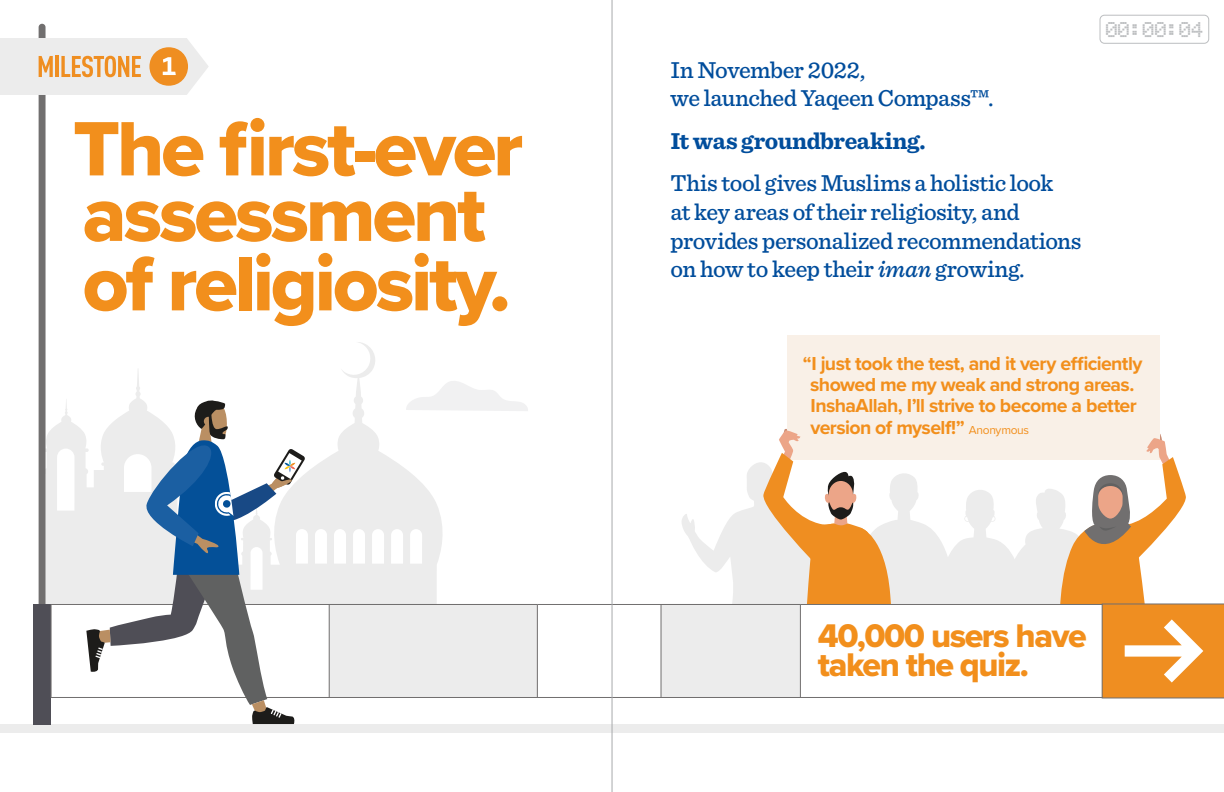
<style>
.page{position:relative;width:1224px;height:792px;background:#fff}
.page>*{position:absolute;margin:0;border:0;box-sizing:border-box;transform-origin:0 0}
.t1{font:79.9px/67.5px "Proxima Nova Extrabld";letter-spacing:-.04em;color:#f28f1c}
.t2{font:34px/28.8px "Proxima Nova Extrabld";letter-spacing:-.04em;color:#f28f1c}
.t3{font:500 24px/28.8px "Sentinel";letter-spacing:-.02em;color:#004d9c}
.t4{font:700 24px "Sentinel";letter-spacing:-.015em;color:#004d9c}
.t5{font:20px "Electronic Highway Sign";color:#bcbec0}
.t6{font:700 19.5px/21.3px "Proxima Nova";letter-spacing:-.03em;color:#f28f1c}
.s1{font-style:italic}
.s2{font-weight:400;font-size:12px}
</style>
<div class="page">
<div style="left:787px;top:335px;width:373px;height:125px;background:#f9f0e7"></div>
<svg style="left:46px;top:342px;width:397px;height:262px"></svg>
<svg style="left:57px;top:449px;width:18px;height:62px"></svg>
<svg style="left:410px;top:529px;width:12px;height:35px"></svg>
<svg style="left:391px;top:529px;width:12px;height:35px"></svg>
<svg style="left:372px;top:529px;width:12px;height:35px"></svg>
<svg style="left:353px;top:529px;width:12px;height:35px"></svg>
<svg style="left:334px;top:529px;width:12px;height:35px"></svg>
<svg style="left:315px;top:529px;width:12px;height:35px"></svg>
<div style="left:0;top:724px;width:1224px;height:9px;background:#ececec"></div>
<div style="left:39px;top:24px;width:7px;height:629px;background:#716f6f;border-radius:3px"></div>
<div style="left:33px;top:604px;width:18px;height:120px;background:#4f4e56"></div>
<svg style="left:0;top:38px;width:209px;height:57px;background:#eddbc7"></svg>
<svg style="left:51px;top:604px;width:610px;height:94px"></svg>
<div style="left:329px;top:604px;width:209px;height:94px;background:#ececec"></div>
<svg style="left:661px;top:429px;width:563px;height:269px"></svg>
<svg style="left:86px;top:397px;width:222px;height:327px"></svg>
<svg style="left:405px;top:380px;width:123px;height:31px"></svg>
<hr style="left:612px;top:0;width:1px;height:792px;background:#a7a9ac">
<div style="left:1100px;top:15px;width:109px;height:29px;border:1px solid #bcbec0;border-radius:4px"></div>
<h1 class="t1" style="left:73px;top:114px;width:452px">The first-ever assessment of religiosity.</h1>
<p class="t3" style="left:670px;top:54px;width:325px">In November 2022,<br>we launched Yaqeen Compass™.</p>
<p class="t4" style="left:670px;top:122px;width:257px">It was groundbreaking.</p>
<p class="t3" style="left:670px;top:167px;width:413px">This tool gives Muslims a holistic look<br>at key areas of their religiosity, and provides personalized recommendations on how to keep their <span class="s1">iman</span> growing.</p>
<p class="t5" style="left:1105px;top:21px;width:99px">00:00:04</p>
<p class="t6" style="left:810px;top:352px;width:334px;text-indent:-7px">“I just took the test, and it very efficiently showed me my weak and strong areas.<br>InshaAllah, I’ll strive to become a better version of myself!” <span class="s2">Anonymous</span></p>
<h2 class="t2" style="left:818px;top:621px;width:270px">40,000 users have taken the quiz.</h2>
</div>
